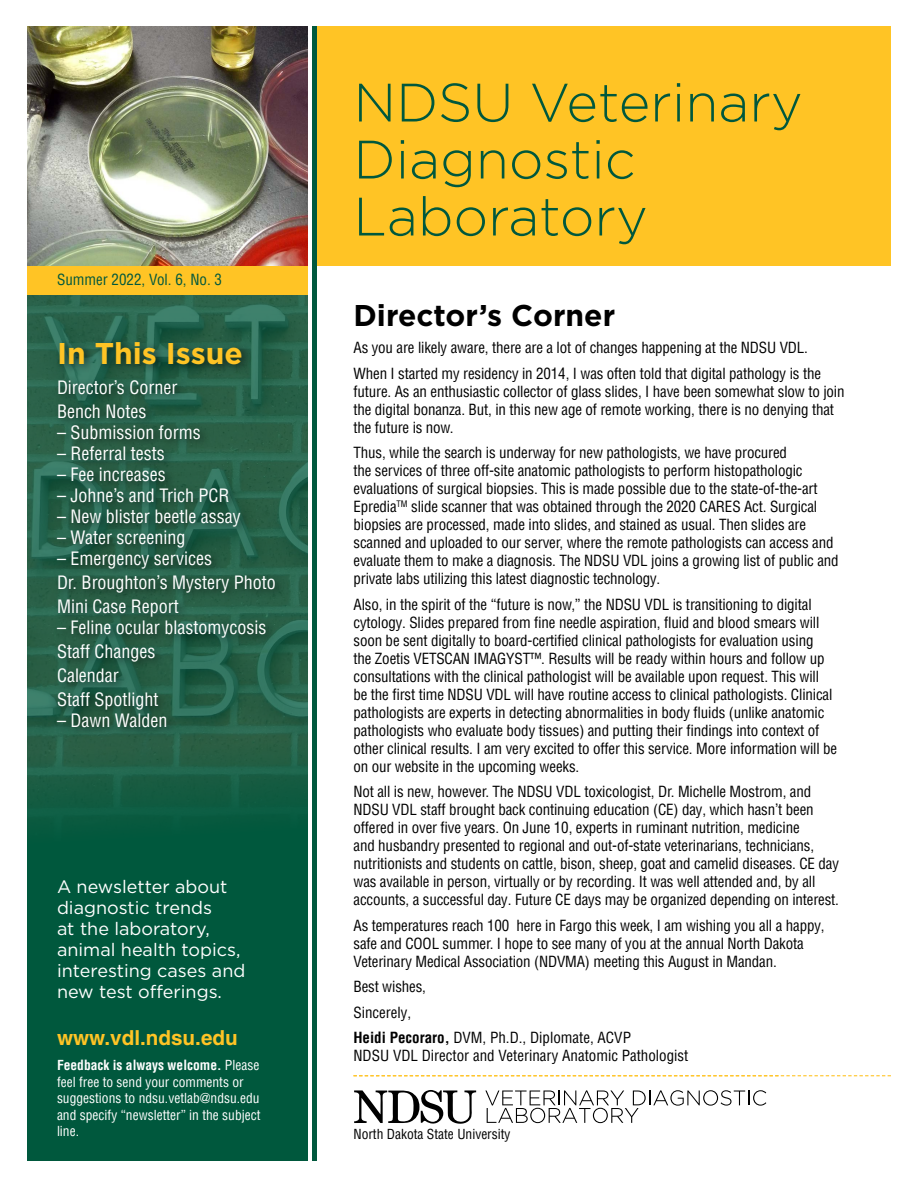
<style>
.page{position:relative;width:918px;height:1188px;background:#fff}
.page>*{position:absolute;margin:0;border:0;box-sizing:border-box;transform-origin:0 0}
.Headings_-_featured{font:300 54px/57px "Gotham";color:#00583d}
.Headings{font:700 30px "Gotham";color:#000}
.Headings_-_featured-2{font:700 30px "Gotham";color:#ffc425}
.Authors{font:700 20.7px "Helvetica LT Std";color:#ffc425}
.In_this_Issue{font:condensed 18px "Helvetica LT Pro";color:#fff}
.Headings-2{font:18px/21px "Gotham";color:#fff}
.Body_text{font:condensed 15px/18px "Helvetica LT Pro";letter-spacing:-.01em;color:#000}
.Body_text-2{font:condensed 15px "Helvetica LT Pro";color:#00583d}
.Body_text-3{font:condensed 13.5px/16.5px "Helvetica LT Pro";color:#fff}
.Authors-2{font:condensed 13.5px "Helvetica LT Pro";color:#000}
.s1{font-weight:700}
</style>
<div class="page">
<div style="left:316px;top:26px;width:575px;height:240px;background:#ffc425"></div>
<div style="left:312px;top:26px;width:5px;height:1135px;background:#00583d"></div>
<div style="left:27px;top:266px;width:280px;height:895px;background:#00583d"></div>
<img style="left:27px;top:295px;width:280px;height:528px">
<div style="left:27px;top:266px;width:280px;height:29px;background:#ffc425"></div>
<div style="left:53px;top:337px;width:233px;height:401px;background:#000;opacity:.6"></div>
<img style="left:27px;top:26px;width:280px;height:240px">
<svg style="left:353px;top:1075px;width:538px;height:1px"></svg>
<svg style="left:354px;top:1090px;width:122px;height:34px"></svg>
<svg style="left:485px;top:1090px;width:281px;height:33px"></svg>
<p class="Body_text-2" style="left:57px;top:270px;width:167px">Summer 2022, Vol. 6, No. 3</p>
<p class="Headings_-_featured-2" style="left:57px;top:333px;width:187px">In This Issue</p>
<p class="In_this_Issue" style="left:57px;top:376px;width:122px">Director’s Corner</p>
<p class="In_this_Issue" style="left:57px;top:400px;width:91px">Bench Notes</p>
<p class="In_this_Issue" style="left:57px;top:421px;width:145px">– Submission forms</p>
<p class="In_this_Issue" style="left:57px;top:442px;width:109px">– Referral tests</p>
<p class="In_this_Issue" style="left:57px;top:463px;width:110px">– Fee increases</p>
<p class="In_this_Issue" style="left:57px;top:484px;width:174px">– Johne’s and Trich PCR</p>
<p class="In_this_Issue" style="left:57px;top:505px;width:185px">– New blister beetle assay</p>
<p class="In_this_Issue" style="left:57px;top:526px;width:130px">– Water screening</p>
<p class="In_this_Issue" style="left:57px;top:547px;width:157px">– Emergency services</p>
<p class="In_this_Issue" style="left:57px;top:571px;width:220px">Dr. Broughton’s Mystery Photo</p>
<p class="In_this_Issue" style="left:57px;top:595px;width:123px">Mini Case Report</p>
<p class="In_this_Issue" style="left:57px;top:616px;width:211px">– Feline ocular blastomycosis</p>
<p class="In_this_Issue" style="left:57px;top:640px;width:100px">Staff Changes</p>
<p class="In_this_Issue" style="left:57px;top:664px;width:63px">Calendar</p>
<p class="In_this_Issue" style="left:57px;top:688px;width:103px">Staff Spotlight</p>
<p class="In_this_Issue" style="left:57px;top:709px;width:112px">– Dawn Walden</p>
<p class="Headings-2" style="left:57px;top:876px;width:190px">A newsletter about diagnostic trends<br>at the laboratory, animal health topics, interesting cases and new test offerings.</p>
<p class="Authors" style="left:57px;top:1025px;width:182px">www.vdl.ndsu.edu</p>
<p class="Body_text-3" style="left:57px;top:1057px;width:205px"><span class="s1">Feedback is always welcome.</span> Please feel free to send your comments or suggestions to ndsu.vetlab@ndsu.edu and specify “newsletter” in the subject line.</p>
<p class="Headings_-_featured" style="left:353px;top:72px;width:451px">NDSU Veterinary<br>Diagnostic<br>Laboratory</p>
<p class="Headings" style="left:353px;top:296px;width:263px">Director’s Corner</p>
<p class="Body_text" style="left:353px;top:339px;width:456px">As you are likely aware, there are a lot of changes happening at the NDSU VDL.</p>
<p class="Body_text" style="left:353px;top:364px;width:493px">When I started my residency in 2014, I was often told that digital pathology is the future. As an enthusiastic collector of glass slides, I have been somewhat slow to join the digital bonanza. But, in this new age of remote working, there is no denying that the future is now.</p>
<p class="Body_text" style="left:353px;top:444px;width:487px">Thus, while the search is underway for new pathologists, we have procured<br>the services of three off-site anatomic pathologists to perform histopathologic evaluations of surgical biopsies. This is made possible due to the state-of-the-art Epredia<sup>TM</sup> slide scanner that was obtained through the 2020 CARES Act. Surgical biopsies are processed, made into slides, and stained as usual. Then slides are scanned and uploaded to our server, where the remote pathologists can access and evaluate them to make a diagnosis. The NDSU VDL joins a growing list of public and private labs utilizing this latest diagnostic technology.</p>
<p class="Body_text" style="left:353px;top:595px;width:485px">Also, in the spirit of the “future is now,” the NDSU VDL is transitioning to digital cytology. Slides prepared from fine needle aspiration, fluid and blood smears will soon be sent digitally to board-certified clinical pathologists for evaluation using<br>the Zoetis VETSCAN IMAGYST™. Results will be ready within hours and follow up consultations with the clinical pathologist will be available upon request. This will<br>be the first time NDSU VDL will have routine access to clinical pathologists. Clinical pathologists are experts in detecting abnormalities in body fluids (unlike anatomic pathologists who evaluate body tissues) and putting their findings into context of other clinical results. I am very excited to offer this service. More information will be on our website in the upcoming weeks.</p>
<p class="Body_text" style="left:353px;top:783px;width:487px">Not all is new, however. The NDSU VDL toxicologist, Dr. Michelle Mostrom, and NDSU VDL staff brought back continuing education (CE) day, which hasn’t been offered in over five years. On June 10, experts in ruminant nutrition, medicine<br>and husbandry presented to regional and out-of-state veterinarians, technicians, nutritionists and students on cattle, bison, sheep, goat and camelid diseases. CE day was available in person, virtually or by recording. It was well attended and, by all accounts, a successful day. Future CE days may be organized depending on interest.</p>
<p class="Body_text" style="left:353px;top:916px;width:473px">As temperatures reach 100 here in Fargo this week, I am wishing you all a happy, safe and COOL summer. I hope to see many of you at the annual North Dakota<br>Veterinary Medical Association (NDVMA) meeting this August in Mandan.</p>
<p class="Body_text" style="left:353px;top:978px;width:74px">Best wishes,</p>
<p class="Body_text" style="left:353px;top:1003px;width:59px">Sincerely,</p>
<p class="Body_text" style="left:353px;top:1029px;width:336px"><span class="s1">Heidi Pecoraro,</span> DVM, Ph.D., Diplomate, ACVP<br>NDSU VDL Director and Veterinary Anatomic Pathologist</p>
<p class="Authors-2" style="left:353px;top:1126px;width:159px">North Dakota State University</p>
</div>
